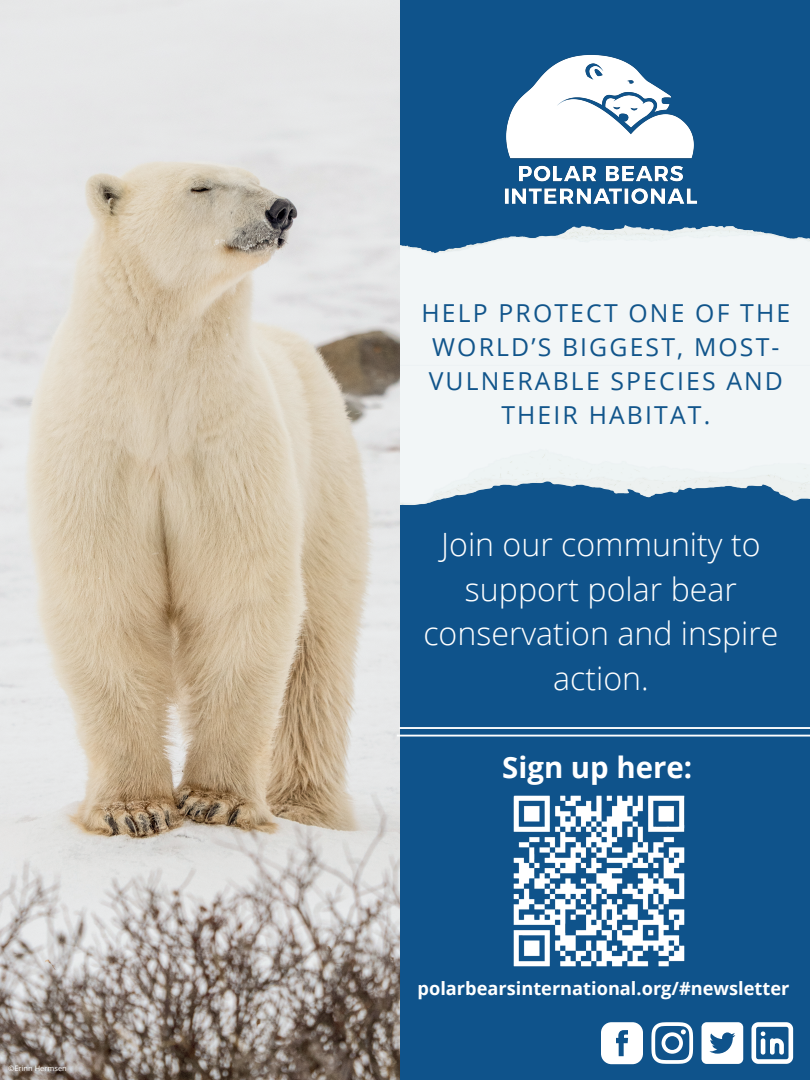
<style>
.page{position:relative;width:810px;height:1080px;background:#0f538b}
.page>*{position:absolute;margin:0;border:0;box-sizing:border-box;transform-origin:0 0}
.t1{font:300 32.12px/44.5px "Open Sans";color:#fff;text-align:center}
.t2{font:700 29.38px "Open Sans";color:#fff}
.t3{font:24.75px/34.2px "Open Sans";letter-spacing:.085em;color:#11558b;text-align:center}
.t4{font:700 18.19px "Open Sans";color:#fff}
.t5{font:7.5px "Open Sans";color:#fff}
</style>
<div class="page">
<img style="left:504px;top:55px;width:194px;height:149px">
<img style="left:399px;top:225px;width:411px;height:295px">
<img style="left:0;top:0;width:399px;height:1080px">
<svg style="left:651px;top:1022px;width:42px;height:42px"></svg>
<svg style="left:752px;top:1022px;width:41px;height:42px"></svg>
<svg style="left:702px;top:1022px;width:41px;height:42px"></svg>
<svg style="left:601px;top:1022px;width:42px;height:42px;background:#d8e3ec"></svg>
<hr style="left:399px;top:727px;width:411px;height:2px;background:#fff">
<img style="left:513px;top:795px;width:172px;height:172px">
<hr style="left:397px;top:735px;width:413px;height:2px;background:#fff">
<p class="t5" style="left:8px;top:1064px;width:60px">©Erinn Hermsen</p>
<p class="t3" style="left:421px;top:295px;width:370px">HELP PROTECT ONE OF THE<br>WORLD’S BIGGEST, MOST-<br>VULNERABLE SPECIES AND<br>THEIR HABITAT.</p>
<p class="t1" style="left:423px;top:521px;width:357px">Join our community to support polar bear conservation and inspire action.</p>
<p class="t2" style="left:502px;top:746px;width:191px">Sign up here:</p>
<p class="t4" style="left:418px;top:975px;width:373px">polarbearsinternational.org/#newsletter</p>
</div>
